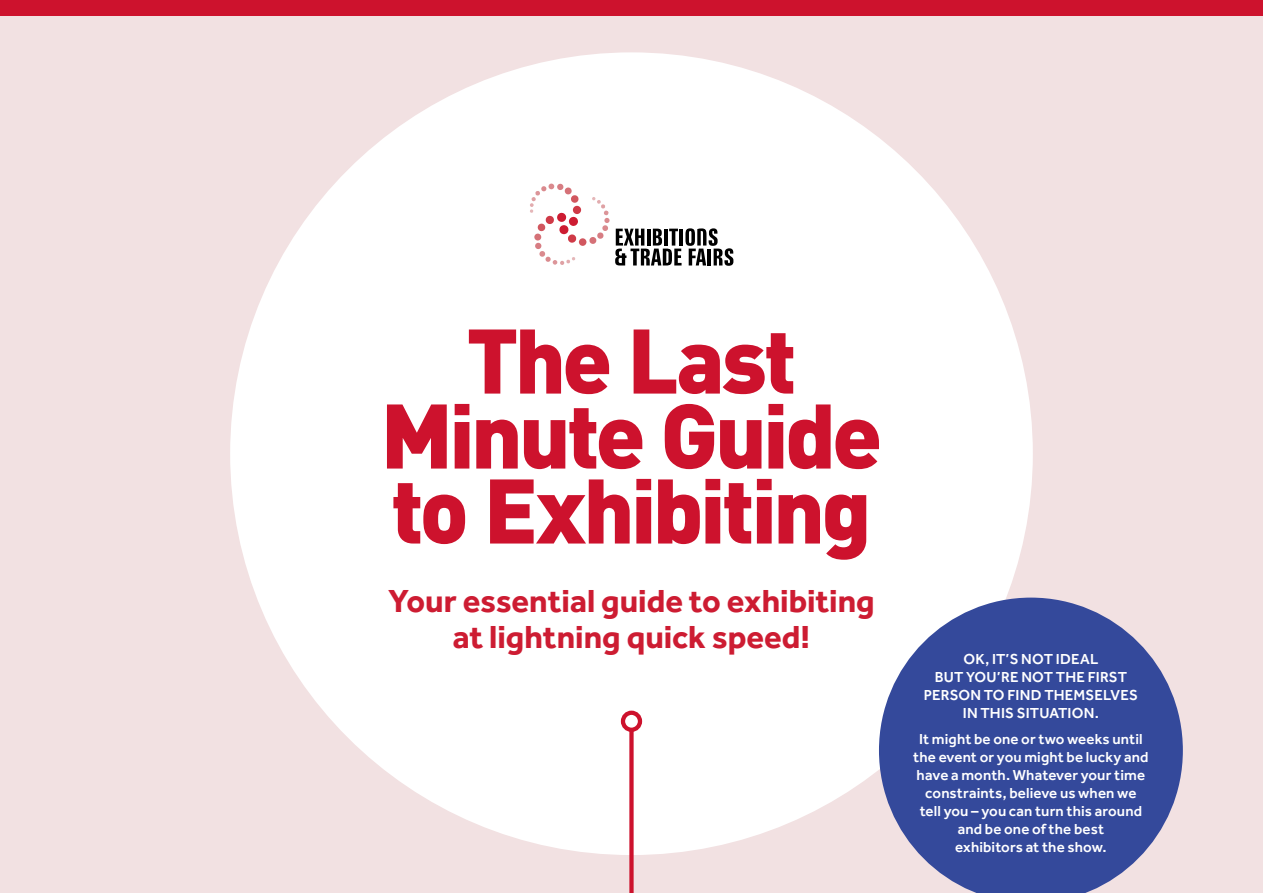
<style>
.page{position:relative;width:1263px;height:893px;background:#f2e1e2}
.page>*{position:absolute;margin:0;border:0;box-sizing:border-box;transform-origin:0 0}
.t1{font:900 90px/75px "DIN";letter-spacing:-.045em;color:#cd122d;text-align:center}
.t2{font:700 33px/36px "Effra";color:#cd1c32;text-align:center}
.t3{font:500 15px/18px "Effra";letter-spacing:.01em;color:#fff;text-align:center}
</style>
<div class="page">
<div style="left:230px;top:52px;width:803px;height:803px;background:#fff;border-radius:50%"></div>
<div style="left:535px;top:242px;width:7px;height:7px;background:#d77d83;border-radius:3px"></div>
<svg style="left:539px;top:251px;width:36px;height:14px"></svg>
<div style="left:579px;top:238px;width:7px;height:8px;background:#d1575f;border-radius:50%"></div>
<svg style="left:589px;top:197px;width:20px;height:47px"></svg>
<div style="left:573px;top:206px;width:8px;height:8px;background:#cf3a47;border-radius:50%"></div>
<svg style="left:530px;top:183px;width:49px;height:60px"></svg>
<svg style="left:615px;top:228px;width:118px;height:38px"></svg>
<div style="left:629px;top:730px;width:5px;height:163px;background:#cd122d"></div>
<div style="left:621px;top:711px;width:21px;height:21px;border:4px solid #cd122d;border-radius:50%"></div>
<div style="left:0;top:0;width:1263px;height:16px;background:#cd122d"></div>
<svg style="left:879px;top:598px;width:304px;height:295px;fill:#34499b"></svg>
<h1 class="t1" style="left:380px;top:319px;width:503px">The Last<br>Minute Guide to Exhibiting</h1>
<h2 class="t2" style="left:388px;top:582px;width:488px">Your essential guide to exhibiting at lightning quick speed!</h2>
<p class="t3" style="left:924px;top:649px;width:216px">OK, IT’S NOT IDEAL<br>BUT YOU’RE NOT THE FIRST<br>PERSON TO FIND THEMSELVES<br>IN THIS SITUATION.</p>
<p class="t3" style="left:913px;top:730px;width:237px">It might be one or two weeks until the event or you might be lucky and have a month. Whatever your time constraints, believe us when we tell you – you can turn this around and be one of the best<br>exhibitors at the show.</p>
</div>
